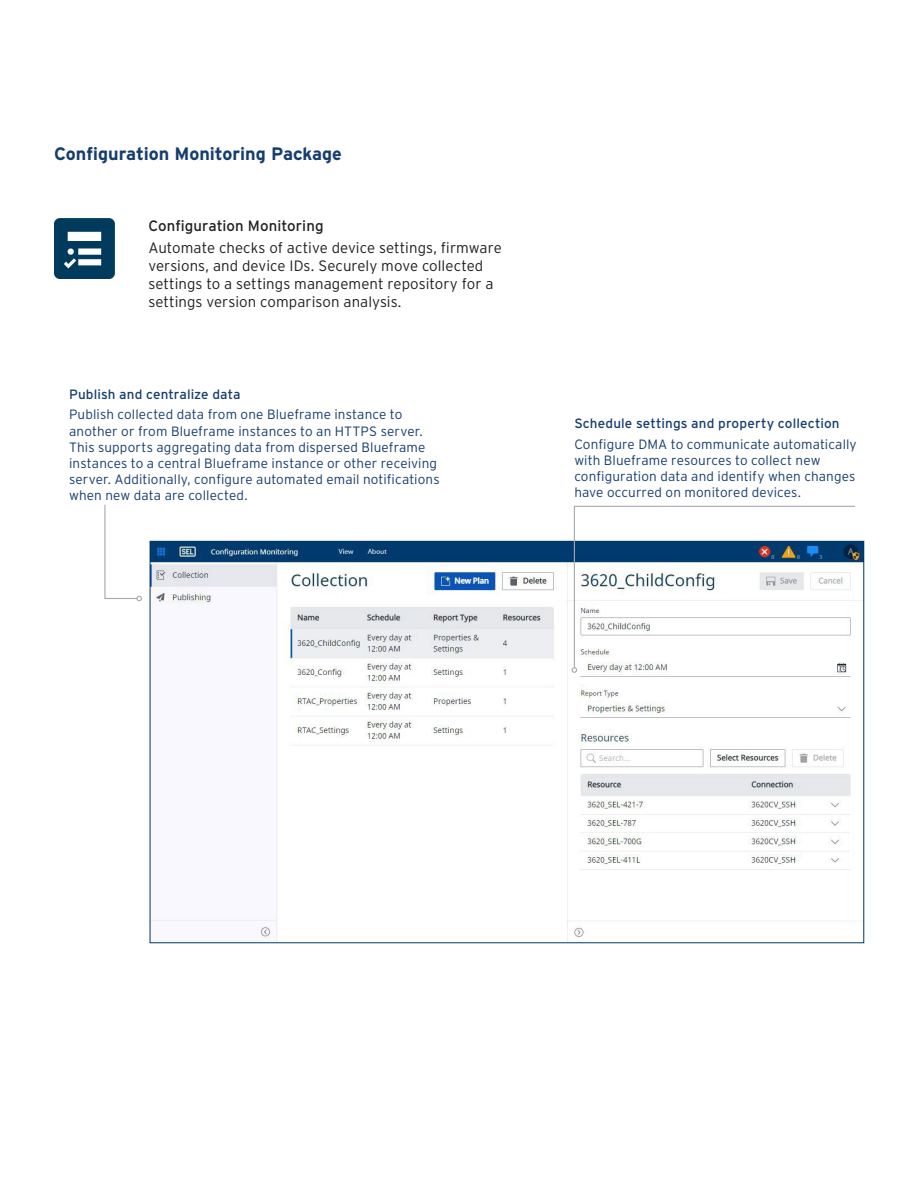
<style>
.page{position:relative;width:918px;height:1188px;background:#fff}
.page>*{position:absolute;margin:0;border:0;box-sizing:border-box;transform-origin:0 0}
.Subhead___h2{font:700 18px "Interstate";letter-spacing:-.005em;color:#163d6f}
.Body_Copy___p{font:300 15px/18px "Interstate Poly";letter-spacing:.005em;color:#231f20}
.Body_Sub___h3{font:15px "Interstate Poly";letter-spacing:.005em;color:#231f20}
.Captions_Callouts{font:300 13.5px/16.2px "Interstate Poly";letter-spacing:.01em;color:#163d6f}
.Captions_Callouts-2{font:13.5px "Interstate Poly";letter-spacing:.01em;color:#163d6f}
</style>
<div class="page">
<img style="left:54px;top:219px;width:60px;height:60px">
<img style="left:152px;top:543px;width:710px;height:398px">
<svg style="left:573px;top:505px;width:283px;height:164px"></svg>
<svg style="left:572px;top:667px;width:5px;height:6px"></svg>
<svg style="left:104px;top:504px;width:38px;height:97px"></svg>
<p class="Subhead___h2" style="left:54px;top:143px;width:289px">Configuration Monitoring Package</p>
<p class="Body_Sub___h3" style="left:148px;top:215px;width:177px">Configuration Monitoring</p>
<p class="Body_Copy___p" style="left:148px;top:238px;width:355px">Automate checks of active device settings, firmware versions, and device IDs. Securely move collected settings to a settings management repository for a settings version comparison analysis.</p>
<p class="Captions_Callouts-2" style="left:69px;top:385px;width:173px">Publish and centralize data</p>
<p class="Captions_Callouts" style="left:69px;top:406px;width:372px">Publish collected data from one Blueframe instance to another or from Blueframe instances to an HTTPS server.<br>This supports aggregating data from dispersed Blueframe instances to a central Blueframe instance or other receiving server. Additionally, configure automated email notifications when new data are collected.</p>
<p class="Captions_Callouts-2" style="left:574px;top:414px;width:267px">Schedule settings and property collection</p>
<p class="Captions_Callouts" style="left:574px;top:435px;width:284px">Configure DMA to communicate automatically with Blueframe resources to collect new configuration data and identify when changes have occurred on monitored devices.</p>
</div>
